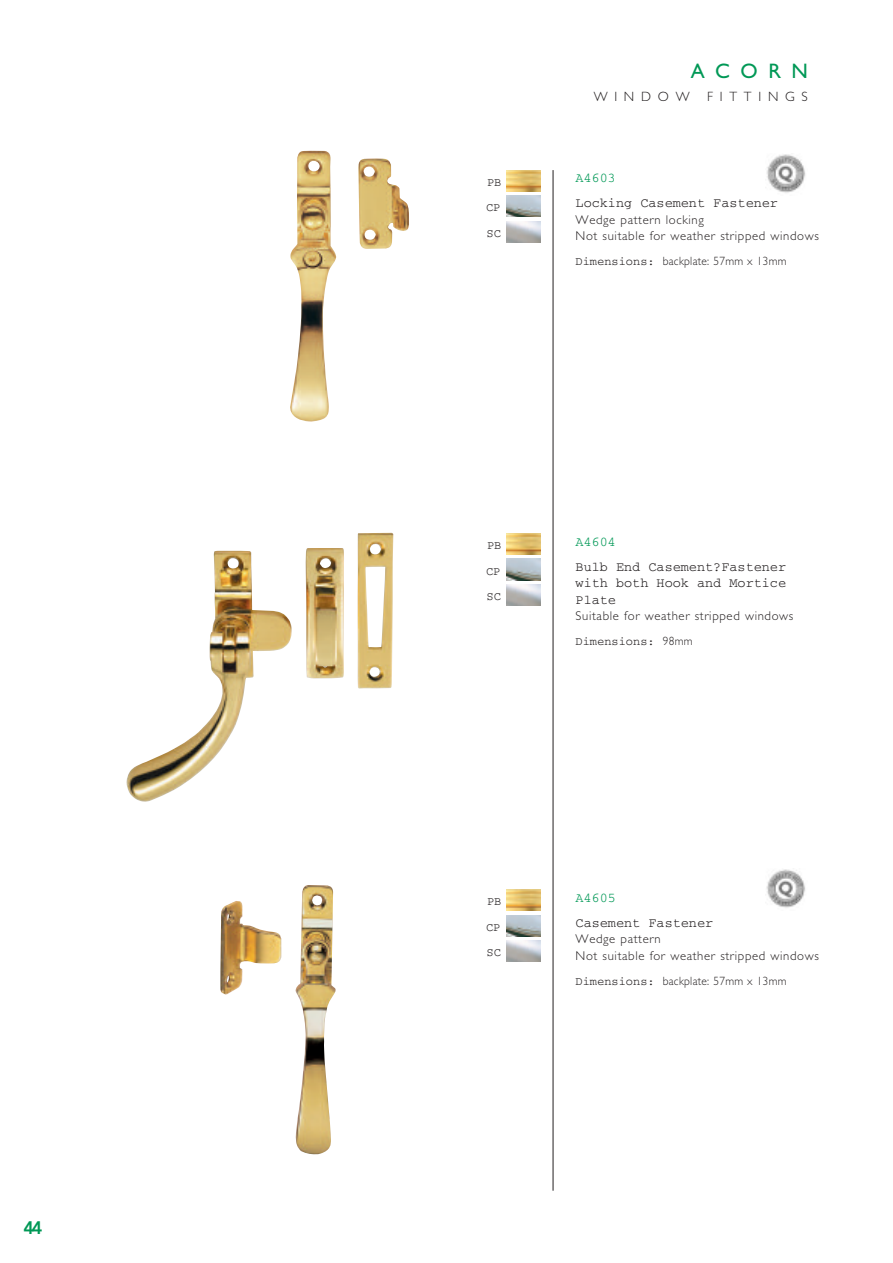
<style>
.page{position:relative;width:893px;height:1263px;background:#fff}
.page>*{position:absolute;margin:0;border:0;box-sizing:border-box;transform-origin:0 0}
.t1{font:21px "M Gill Sans";letter-spacing:.5em;color:#009856}
.t2{font:800 18px "Avenir";color:#009856}
.t3{font:13.5px/16.5px "Courier";color:#231f20;text-align:justify}
.t4{font:13.5px "Courier";color:#009856}
.t5{font:300 13.5px "M Gill Sans";letter-spacing:.5em;color:#231f20}
.t6{font:300 12.75px/16.5px "M Gill Sans";letter-spacing:.05em;color:#231f20}
.t7{font:300 12px "M Gill Sans";letter-spacing:.025em;color:#231f20;scale:.95 1}
.t8{font:12px/25.5px "Courier";color:#231f20;text-align:justify}
.s1{font-family:"Courier";font-weight:400}
.s2{font-family:"M Gill Sans";font-weight:300}
</style>
<div class="page">
<img style="left:126px;top:533px;width:267px;height:269px">
<hr style="left:553px;top:170px;width:1px;height:1021px;background:#231f20">
<img style="left:290px;top:151px;width:119px;height:271px">
<img style="left:506px;top:533px;width:34px;height:22px">
<img style="left:506px;top:559px;width:34px;height:21px">
<img style="left:506px;top:170px;width:34px;height:21px">
<img style="left:506px;top:196px;width:34px;height:21px">
<img style="left:766px;top:154px;width:40px;height:39px">
<img style="left:506px;top:889px;width:34px;height:22px">
<img style="left:506px;top:915px;width:34px;height:21px">
<img style="left:295px;top:885px;width:41px;height:269px">
<img style="left:220px;top:901px;width:62px;height:93px">
<img style="left:766px;top:869px;width:40px;height:39px">
<h2 class="t2" style="left:23px;top:1220px;width:21px">44</h2>
<p class="t8" style="left:486px;top:170px;width:17px">PB CP SC</p>
<h1 class="t1" style="left:691px;top:64px;width:119px">ACORN</h1>
<p class="t5" style="left:594px;top:91px;width:97px">WINDOW</p>
<p class="t5" style="left:707px;top:91px;width:102px">FITTINGS</p>
<p class="t4" style="left:576px;top:174px;width:42px">A4603</p>
<p class="t3" style="left:576px;top:196px;width:204px">Locking Casement Fastener</p>
<p class="t6" style="left:576px;top:213px;width:245px">Wedge pattern locking<br>Not suitable for weather stripped windows</p>
<p class="t7" style="left:576px;top:257px;width:224px"><span class="s1">Dimensions:</span> backplate: 57mm x 13mm</p>
<p class="t8" style="left:486px;top:533px;width:17px">PB CP SC</p>
<p class="t4" style="left:576px;top:537px;width:42px">A4604</p>
<p class="t3" style="left:576px;top:559px;width:212px">Bulb End Casement?Fastener with both Hook and Mortice Plate</p>
<p class="t6" style="left:576px;top:609px;width:219px">Suitable for weather stripped windows</p>
<p class="t8" style="left:576px;top:629px;width:119px">Dimensions: <span class="s2">98mm</span></p>
<p class="t8" style="left:486px;top:889px;width:17px">PB CP SC</p>
<p class="t4" style="left:576px;top:893px;width:42px">A4605</p>
<p class="t3" style="left:576px;top:915px;width:139px">Casement Fastener</p>
<p class="t6" style="left:576px;top:932px;width:245px">Wedge pattern<br>Not suitable for weather stripped windows</p>
<p class="t7" style="left:576px;top:976px;width:224px"><span class="s1">Dimensions:</span> backplate: 57mm x 13mm</p>
</div>
